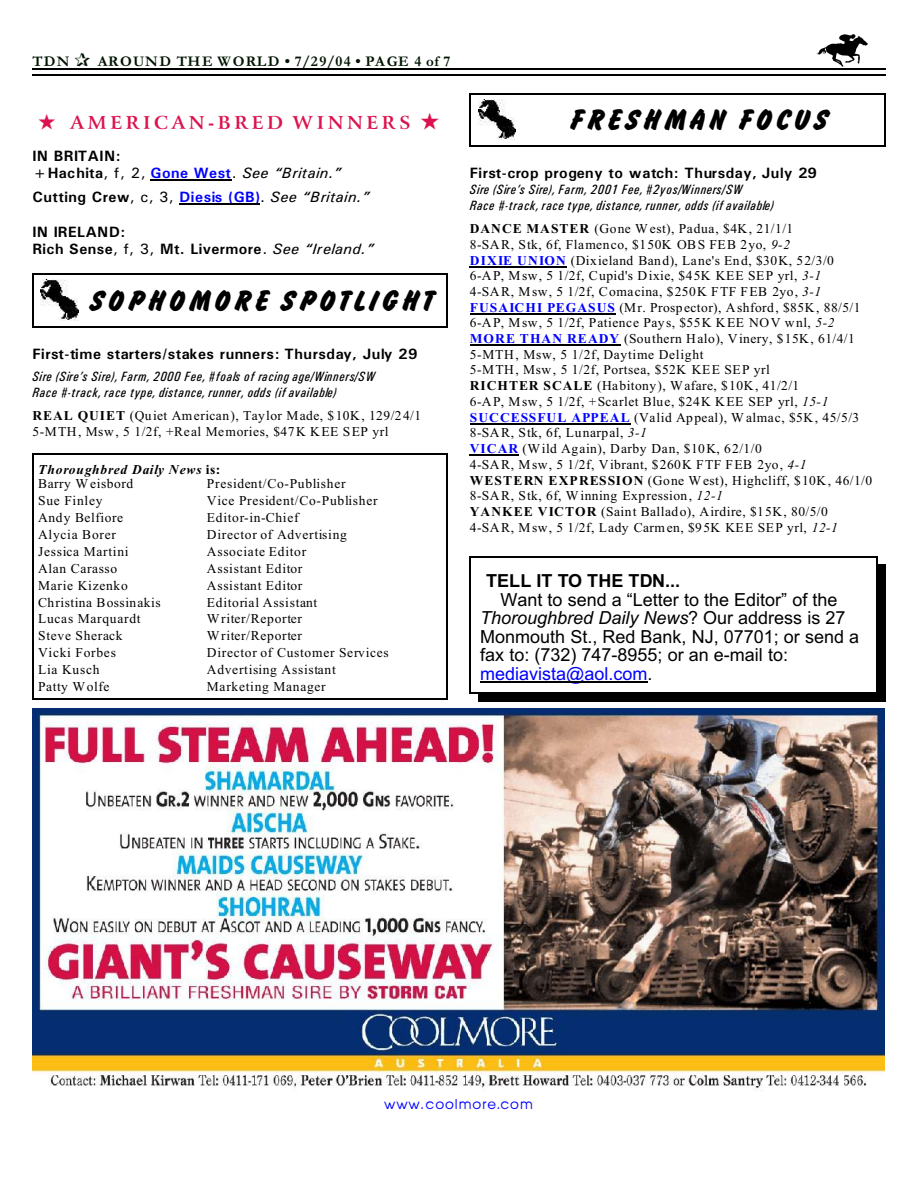
<style>
.page{position:relative;width:918px;height:1188px;background:#fff}
.page>*{position:absolute;margin:0;border:0;box-sizing:border-box;transform-origin:0 0}
.t1{font:31.35px "Brush Hand";letter-spacing:.095em;color:#000}
.t2{font:18px/18.6px "Arial";color:#000}
.t3{font:700 18px "Arrus BT";letter-spacing:.2em;color:#db124d}
.t4{font:700 18px "Arial";letter-spacing:.005em;color:#000}
.t5{font:700 15px/17.4px "Univers";letter-spacing:.035em;color:#000}
.t6{font:italic 15px "Univers";letter-spacing:.02em;color:#000}
.t7{font:700 15px "Garamond";letter-spacing:.085em;color:#001400}
.t8{font:13.5px/15.8px "Times New Roman";letter-spacing:.035em;color:#000}
.t9{font:13.5px/15.6px "Times New Roman";letter-spacing:.055em;color:#000}
.t10{font:italic 13.5px/16px "Univers Condensed";letter-spacing:.045em;color:#000}
.t11{font:italic 700 13.5px/14.5px "Times New Roman";letter-spacing:.075em;color:#000}
.t12{font:13.5px "Advance";letter-spacing:.075em;color:#00f}
.s1{font-weight:400}
.s2{color:#00f}
.s3{font-weight:400;font-style:italic}
.s4{font-weight:700;font-style:normal}
.s5{font-style:normal}
.s6{font-weight:700;font-style:normal;color:#00f}
.s7{font-weight:700}
.s8{font-weight:400;font-style:normal}
.s9{font-style:italic}
.s10{font-weight:700;color:#00f}
</style>
<div class="page">
<img style="left:817px;top:35px;width:51px;height:31px">
<hr style="left:32px;top:68px;width:853px;height:1px;background:#000">
<hr style="left:32px;top:75px;width:853px;height:1px;background:#000">
<img style="left:32px;top:709px;width:852px;height:382px">
<img style="left:41px;top:280px;width:37px;height:40px">
<hr style="left:32px;top:274px;width:2px;height:53px;background:#000">
<hr style="left:447px;top:274px;width:1px;height:53px;background:#000">
<hr style="left:32px;top:274px;width:416px;height:1px;background:#000">
<hr style="left:32px;top:326px;width:416px;height:1px;background:#000">
<img style="left:478px;top:99px;width:38px;height:41px">
<hr style="left:470px;top:93px;width:1px;height:54px;background:#000">
<hr style="left:884px;top:93px;width:1px;height:54px;background:#000">
<hr style="left:470px;top:93px;width:415px;height:1px;background:#000">
<hr style="left:470px;top:145px;width:415px;height:2px;background:#000">
<hr style="left:480px;top:681px;width:167px;height:1px;background:#000">
<hr style="left:470px;top:557px;width:1px;height:137px;background:#000">
<hr style="left:876px;top:557px;width:1px;height:137px;background:#000">
<hr style="left:470px;top:557px;width:407px;height:1px;background:#000">
<hr style="left:470px;top:693px;width:407px;height:1px;background:#000">
<div style="left:877px;top:565px;width:8px;height:137px;background:#000"></div>
<div style="left:478px;top:694px;width:407px;height:8px;background:#000"></div>
<hr style="left:151px;top:180px;width:81px;height:1px;background:#000">
<hr style="left:180px;top:204px;width:80px;height:1px;background:#000">
<hr style="left:470px;top:266px;width:97px;height:1px;background:#000">
<hr style="left:470px;top:313px;width:146px;height:1px;background:#000">
<hr style="left:470px;top:345px;width:150px;height:1px;background:#000">
<hr style="left:470px;top:423px;width:160px;height:1px;background:#000">
<hr style="left:470px;top:455px;width:49px;height:1px;background:#000">
<hr style="left:32px;top:454px;width:2px;height:246px;background:#000">
<hr style="left:447px;top:454px;width:1px;height:246px;background:#000">
<hr style="left:32px;top:454px;width:416px;height:1px;background:#000">
<hr style="left:32px;top:699px;width:416px;height:1px;background:#000">
<p class="t7" style="left:32px;top:56px;width:39px">TDN</p>
<p class="t7" style="left:98px;top:56px;width:354px">AROUND THE WORLD • 7/29/04 • PAGE 4 of 7</p>
<h2 class="t3" style="left:39px;top:115px;width:402px">★ AMERICAN-BRED WINNERS ★</h2>
<p class="t5" style="left:32px;top:148px;width:311px">IN BRITAIN:<br>+Hachita<span class="s1">, f, 2,</span> <span class="s2">Gone West</span><span class="s1">.</span> <span class="s3">See “Britain.”</span></p>
<p class="t6" style="left:32px;top:192px;width:339px"><span class="s4">Cutting Crew</span><span class="s5">, c, 3,</span> <span class="s6">Diesis (GB)</span><span class="s5">.</span> See “Britain.”</p>
<p class="t5" style="left:32px;top:224px;width:343px">IN IRELAND:<br>Rich Sense<span class="s1">, f, 3,</span> Mt. Livermore<span class="s1">.</span> <span class="s3">See “Ireland.”</span></p>
<h1 class="t1" style="left:89px;top:285px;width:346px">SOPHOMORE SPOTLIGHT</h1>
<p class="t5" style="left:32px;top:346px;width:387px">First-time starters/stakes runners: Thursday, July 29</p>
<p class="t10" style="left:32px;top:370px;width:344px">Sire (Sire’s Sire), Farm, 2000 Fee, #foals of racing age/Winners/SW<br>Race #-track, race type, distance, runner, odds (if available)</p>
<p class="t9" style="left:32px;top:409px;width:390px"><span class="s7">REAL QUIET</span> (Quiet American), Taylor Made, $10K, 129/24/1<br>5-MTH, Msw, 5 1/2f, +Real Memories, $47K KEE SEP yrl</p>
<p class="t11" style="left:38px;top:463px;width:184px">Thoroughbred Daily News <span class="s5">is:<br></span><span class="s8">Barry Weisbord</span></p>
<p class="t9" style="left:207px;top:477px;width:140px">President/Co-Publisher</p>
<p class="t9" style="left:38px;top:494px;width:66px">Sue Finley</p>
<p class="t9" style="left:207px;top:494px;width:172px">Vice President/Co-Publisher</p>
<p class="t9" style="left:38px;top:511px;width:86px">Andy Belfiore</p>
<p class="t9" style="left:207px;top:511px;width:93px">Editor-in-Chief</p>
<p class="t9" style="left:38px;top:528px;width:79px">Alycia Borer</p>
<p class="t9" style="left:207px;top:528px;width:142px">Director of Advertising</p>
<p class="t9" style="left:38px;top:545px;width:92px">Jessica Martini</p>
<p class="t9" style="left:207px;top:545px;width:101px">Associate Editor</p>
<p class="t9" style="left:38px;top:562px;width:81px">Alan Carasso</p>
<p class="t9" style="left:207px;top:562px;width:97px">Assistant Editor</p>
<p class="t9" style="left:38px;top:579px;width:91px">Marie Kizenko</p>
<p class="t9" style="left:207px;top:579px;width:97px">Assistant Editor</p>
<p class="t8" style="left:38px;top:595px;width:124px">Christina Bossinakis</p>
<p class="t9" style="left:207px;top:595px;width:112px">Editorial Assistant</p>
<p class="t9" style="left:38px;top:612px;width:104px">Lucas Marquardt</p>
<p class="t9" style="left:207px;top:612px;width:97px">Writer/Reporter</p>
<p class="t9" style="left:38px;top:629px;width:86px">Steve Sherack</p>
<p class="t9" style="left:207px;top:629px;width:97px">Writer/Reporter</p>
<p class="t9" style="left:38px;top:646px;width:79px">Vicki Forbes</p>
<p class="t9" style="left:207px;top:646px;width:184px">Director of Customer Services</p>
<p class="t9" style="left:38px;top:663px;width:63px">Lia Kusch</p>
<p class="t9" style="left:207px;top:663px;width:130px">Advertising Assistant</p>
<p class="t9" style="left:38px;top:680px;width:73px">Patty Wolfe</p>
<p class="t9" style="left:207px;top:680px;width:120px">Marketing Manager</p>
<h1 class="t1" style="left:569px;top:104px;width:260px">FRESHMAN FOCUS</h1>
<p class="t5" style="left:470px;top:165px;width:349px">First-crop progeny to watch: Thursday, July 29</p>
<p class="t10" style="left:470px;top:183px;width:305px">Sire (Sire’s Sire), Farm, 2001 Fee, #2yos/Winners/SW<br>Race #-track, race type, distance, runner, odds (if available)</p>
<p class="t8" style="left:470px;top:222px;width:404px"><span class="s7">DANCE MASTER</span> (Gone West), Padua, $4K, 21/1/1<br>8-SAR, Stk, 6f, Flamenco, $150K OBS FEB 2yo, <span class="s9">9-2<br></span><span class="s10">DIXIE UNION</span> (Dixieland Band), Lane's End, $30K, 52/3/0<br>6-AP, Msw, 5 1/2f, Cupid's Dixie, $45K KEE SEP yrl, <span class="s9">3-1<br></span>4-SAR, Msw, 5 1/2f, Comacina, $250K FTF FEB 2yo, <span class="s9">3-1<br></span><span class="s10">FUSAICHI PEGASUS</span> (Mr. Prospector), Ashford, $85K, 88/5/1<br>6-AP, Msw, 5 1/2f, Patience Pays, $55K KEE NOV wnl, <span class="s9">5-2<br></span><span class="s10">MORE THAN READY</span> (Southern Halo), Vinery, $15K, 61/4/1<br>5-MTH, Msw, 5 1/2f, Daytime Delight<br>5-MTH, Msw, 5 1/2f, Portsea, $52K KEE SEP yrl<br><span class="s7">RICHTER SCALE</span> (Habitony), Wafare, $10K, 41/2/1<br>6-AP, Msw, 5 1/2f, +Scarlet Blue, $24K KEE SEP yrl, <span class="s9">15-1<br></span><span class="s10">SUCCESSFUL APPEAL</span> (Valid Appeal), Walmac, $5K, 45/5/3<br>8-SAR, Stk, 6f, Lunarpal, <span class="s9">3-1<br></span><span class="s10">VICAR</span> (Wild Again), Darby Dan, $10K, 62/1/0<br>4-SAR, Msw, 5 1/2f, Vibrant, $260K FTF FEB 2yo, <span class="s9">4-1<br></span><span class="s7">WESTERN EXPRESSION</span> (Gone West), Highcliff, $10K, 46/1/0<br>8-SAR, Stk, 6f, Winning Expression, <span class="s9">12-1<br></span><span class="s7">YANKEE VICTOR</span> (Saint Ballado), Airdire, $15K, 80/5/0<br>4-SAR, Msw, 5 1/2f, Lady Carmen, $95K KEE SEP yrl, <span class="s9">12-1</span></p>
<h2 class="t4" style="left:486px;top:574px;width:196px">TELL IT TO THE TDN...</h2>
<h2 class="t2" style="left:480px;top:592px;width:380px;text-indent:20px">Want to send a “Letter to the Editor” of the <span class="s9">Thoroughbred Daily News</span>? Our address is 27<br>Monmouth St., Red Bank, NJ, 07701; or send a fax to: (732) 747-8955; or an e-mail to: <span class="s2">mediavista@aol.com</span>.</h2>
<p class="t12" style="left:384px;top:1099px;width:150px">www.coolmore.com</p>
</div>
